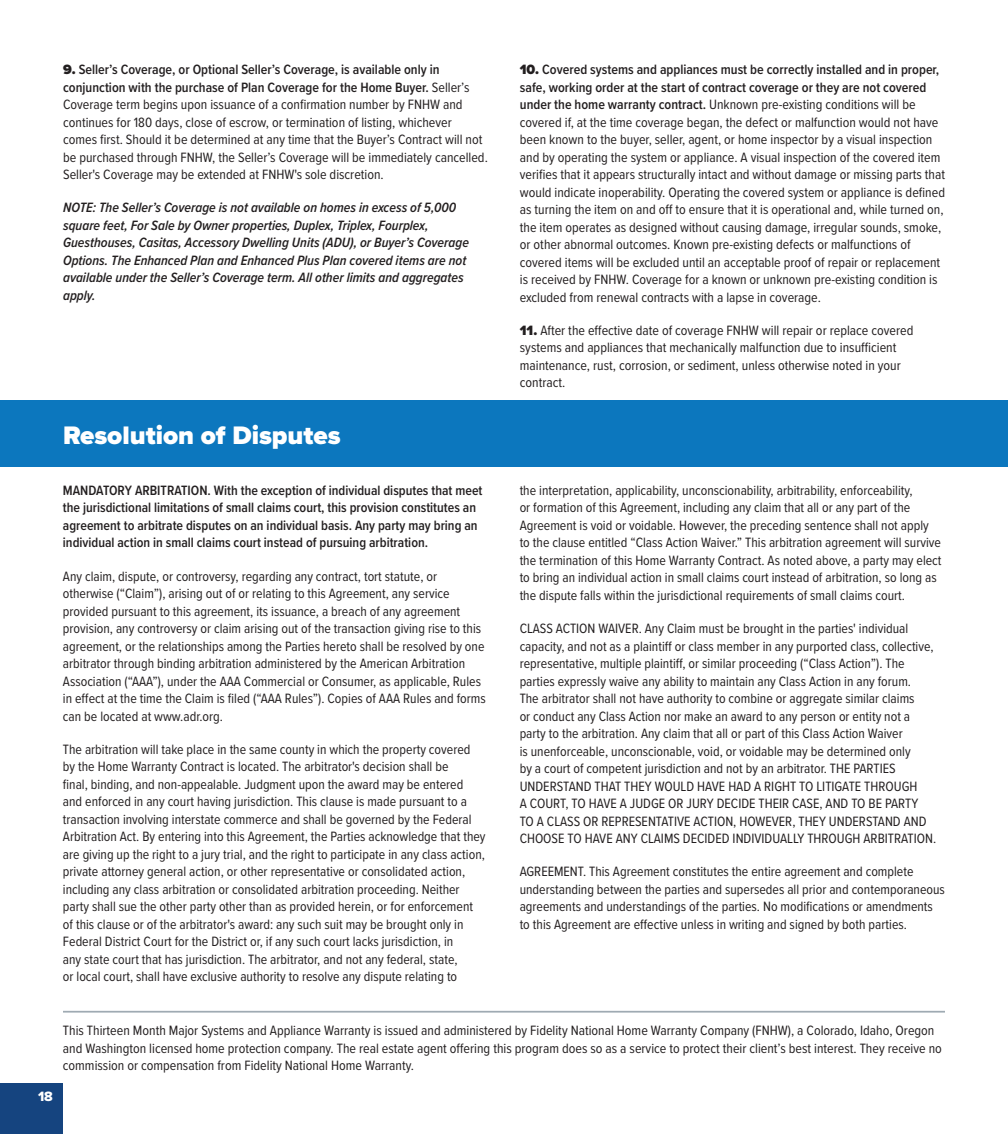
<style>
.page{position:relative;width:1008px;height:1134px;background:#fff}
.page>*{position:absolute;margin:0;border:0;box-sizing:border-box;transform-origin:0 0}
.t1{font:900 26.25px "Proxima Nova";color:#fff}
.t2{font:14px/17.5px "Proxima Nova Cond";color:#231f20}
.t3{font:italic 600 14px/17.5px "Proxima Nova Cond";color:#231f20}
.t4{font:600 14px/17.5px "Proxima Nova Cond";color:#231f20}
.t5{font:14px "Proxima Nova Extrabld";color:#fff}
.s1{font-family:"Proxima Nova";font-weight:900}
.s2{font-weight:600}
</style>
<div class="page">
<div style="left:0;top:1083px;width:63px;height:51px;background:#15447f"></div>
<hr style="left:63px;top:1011px;width:882px;height:2px;background:#9faab2">
<div style="left:0;top:400px;width:1008px;height:66px;background:#0c77be"></div>
<p class="t2" style="left:63px;top:60px;width:426px"><span class="s1">9.</span> <span class="s2">Seller’s Coverage, or Optional Seller’s Coverage, is available only in conjunction with the purchase of Plan Coverage for the Home Buyer.</span> Seller’s Coverage term begins upon issuance of a confirmation number by FNHW and continues for 180 days, close of escrow, or termination of listing, whichever comes first. Should it be determined at any time that the Buyer’s Contract will not be purchased through FNHW, the Seller’s Coverage will be immediately cancelled.<br>Seller's Coverage may be extended at FNHW's sole discretion.</p>
<p class="t3" style="left:63px;top:199px;width:407px">NOTE: The Seller’s Coverage is not available on homes in excess of 5,000 square feet, For Sale by Owner properties, Duplex, Triplex, Fourplex, Guesthouses, Casitas, Accessory Dwelling Units (ADU), or Buyer’s Coverage Options. The Enhanced Plan and Enhanced Plus Plan covered items are not available under the Seller’s Coverage term. All other limits and aggregates apply.</p>
<h1 class="t1" style="left:63px;top:416px;width:279px">Resolution of Disputes</h1>
<p class="t4" style="left:63px;top:481px;width:421px">MANDATORY ARBITRATION. With the exception of individual disputes that meet the jurisdictional limitations of small claims court, this provision constitutes an agreement to arbitrate disputes on an individual basis. Any party may bring an individual action in small claims court instead of pursuing arbitration.</p>
<p class="t2" style="left:63px;top:567px;width:424px">Any claim, dispute, or controversy, regarding any contract, tort statute, or otherwise (“Claim”), arising out of or relating to this Agreement, any service provided pursuant to this agreement, its issuance, a breach of any agreement provision, any controversy or claim arising out of the transaction giving rise to this agreement, or the relationships among the Parties hereto shall be resolved by one arbitrator through binding arbitration administered by the American Arbitration Association (“AAA”), under the AAA Commercial or Consumer, as applicable, Rules in effect at the time the Claim is filed (“AAA Rules”). Copies of AAA Rules and forms can be located at www.adr.org.</p>
<p class="t2" style="left:63px;top:740px;width:424px">The arbitration will take place in the same county in which the property covered by the Home Warranty Contract is located. The arbitrator's decision shall be<br>final, binding, and non-appealable. Judgment upon the award may be entered and enforced in any court having jurisdiction. This clause is made pursuant to a transaction involving interstate commerce and shall be governed by the Federal Arbitration Act. By entering into this Agreement, the Parties acknowledge that they are giving up the right to a jury trial, and the right to participate in any class action, private attorney general action, or other representative or consolidated action, including any class arbitration or consolidated arbitration proceeding. Neither party shall sue the other party other than as provided herein, or for enforcement of this clause or of the arbitrator's award: any such suit may be brought only in Federal District Court for the District or, if any such court lacks jurisdiction, in<br>any state court that has jurisdiction. The arbitrator, and not any federal, state,<br>or local court, shall have exclusive authority to resolve any dispute relating to</p>
<p class="t2" style="left:520px;top:60px;width:427px"><span class="s1">10.</span> <span class="s2">Covered systems and appliances must be correctly installed and in proper, safe, working order at the start of contract coverage or they are not covered under the home warranty contract.</span> Unknown pre-existing conditions will be covered if, at the time coverage began, the defect or malfunction would not have been known to the buyer, seller, agent, or home inspector by a visual inspection and by operating the system or appliance. A visual inspection of the covered item verifies that it appears structurally intact and without damage or missing parts that would indicate inoperability. Operating the covered system or appliance is defined as turning the item on and off to ensure that it is operational and, while turned on, the item operates as designed without causing damage, irregular sounds, smoke, or other abnormal outcomes. Known pre-existing defects or malfunctions of covered items will be excluded until an acceptable proof of repair or replacement is received by FNHW. Coverage for a known or unknown pre-existing condition is excluded from renewal contracts with a lapse in coverage.</p>
<p class="t2" style="left:520px;top:321px;width:395px"><span class="s1">11.</span> After the effective date of coverage FNHW will repair or replace covered systems and appliances that mechanically malfunction due to insufficient maintenance, rust, corrosion, or sediment, unless otherwise noted in your contract.</p>
<p class="t2" style="left:520px;top:481px;width:423px">the interpretation, applicability, unconscionability, arbitrability, enforceability,<br>or formation of this Agreement, including any claim that all or any part of the Agreement is void or voidable. However, the preceding sentence shall not apply to the clause entitled “Class Action Waiver.” This arbitration agreement will survive the termination of this Home Warranty Contract. As noted above, a party may elect to bring an individual action in small claims court instead of arbitration, so long as the dispute falls within the jurisdictional requirements of small claims court.</p>
<p class="t2" style="left:520px;top:619px;width:418px">CLASS ACTION WAIVER. Any Claim must be brought in the parties' individual capacity, and not as a plaintiff or class member in any purported class, collective, representative, multiple plaintiff, or similar proceeding (“Class Action”). The parties expressly waive any ability to maintain any Class Action in any forum.<br>The arbitrator shall not have authority to combine or aggregate similar claims<br>or conduct any Class Action nor make an award to any person or entity not a party to the arbitration. Any claim that all or part of this Class Action Waiver<br>is unenforceable, unconscionable, void, or voidable may be determined only<br>by a court of competent jurisdiction and not by an arbitrator. THE PARTIES UNDERSTAND THAT THEY WOULD HAVE HAD A RIGHT TO LITIGATE THROUGH<br>A COURT, TO HAVE A JUDGE OR JURY DECIDE THEIR CASE, AND TO BE PARTY<br>TO A CLASS OR REPRESENTATIVE ACTION, HOWEVER, THEY UNDERSTAND AND CHOOSE TO HAVE ANY CLAIMS DECIDED INDIVIDUALLY THROUGH ARBITRATION.</p>
<p class="t2" style="left:520px;top:862px;width:427px">AGREEMENT. This Agreement constitutes the entire agreement and complete understanding between the parties and supersedes all prior and contemporaneous agreements and understandings of the parties. No modifications or amendments to this Agreement are effective unless in writing and signed by both parties.</p>
<p class="t5" style="left:38px;top:1086px;width:16px">18</p>
<p class="t2" style="left:63px;top:1021px;width:880px">This Thirteen Month Major Systems and Appliance Warranty is issued and administered by Fidelity National Home Warranty Company (FNHW), a Colorado, Idaho, Oregon and Washington licensed home protection company. The real estate agent offering this program does so as a service to protect their client’s best interest. They receive no commission or compensation from Fidelity National Home Warranty.</p>
</div>
